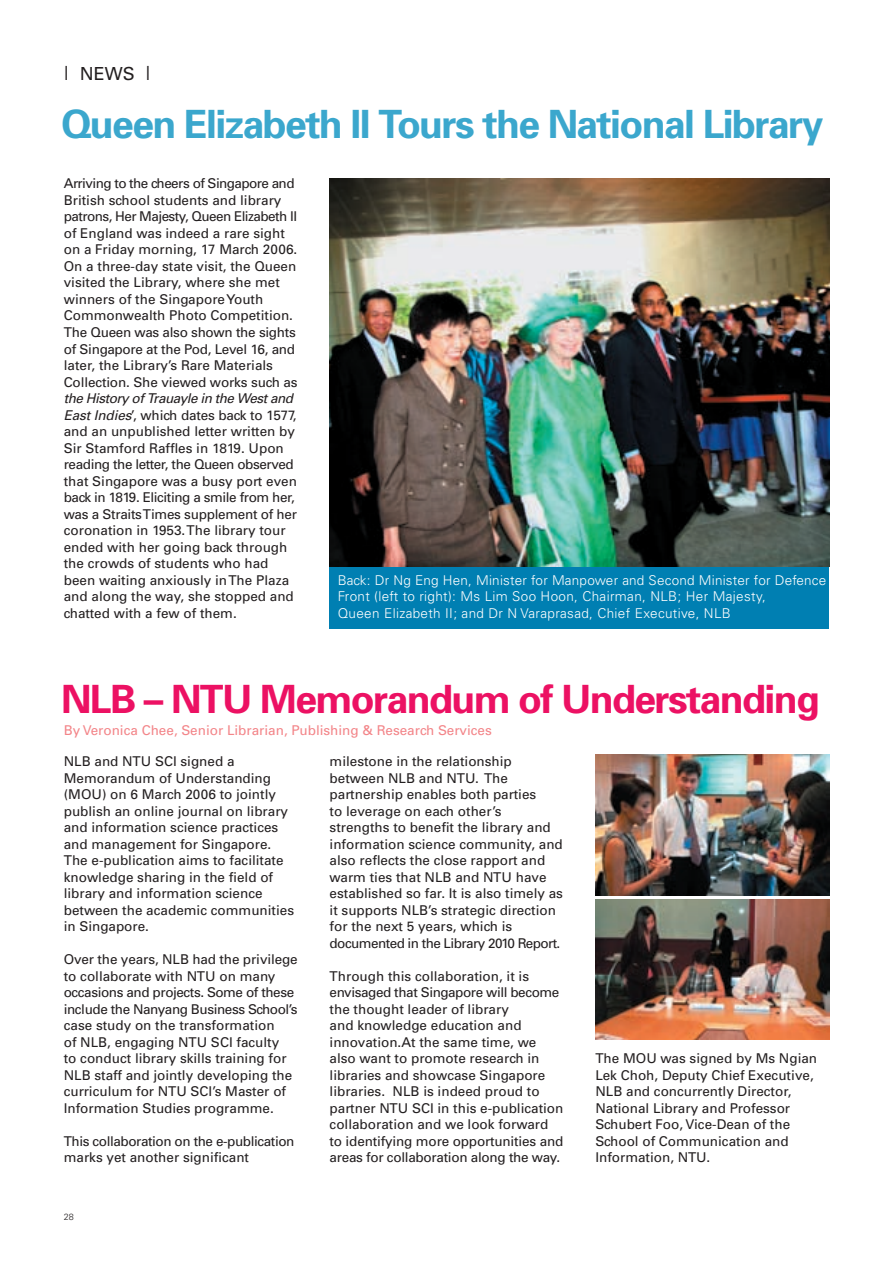
<style>
.page{position:relative;width:895px;height:1263px;background:#fff}
.page>*{position:absolute;margin:0;border:0;box-sizing:border-box;transform-origin:0 0}
.t1{font:700 39px "Univers";letter-spacing:-.04em;color:#3ba7cd}
.t2{font:700 39px "Univers";letter-spacing:-.04em;color:#ec1163}
.t3{font:18px "Univers";color:#231f20}
.t4{font:13.5px/16.5px "Univers";color:#231f20}
.t5{font:300 13.5px/16.5px "Univers";letter-spacing:.025em;color:#fff}
.t6{font:13.5px/16.5px "Univers";letter-spacing:-.03em;color:#231f20}
.t7{font:13.5px "Univers";color:#f38589}
.t8{font:300 9px "Univers";color:#231f20}
.s1{font-size:19.5px}
.s2{font-style:italic}
</style>
<div class="page">
<div style="left:330px;top:179px;width:499px;height:450px;background:#007fb2"></div>
<img style="left:595px;top:899px;width:234px;height:140px">
<img style="left:595px;top:755px;width:234px;height:140px">
<img style="left:330px;top:179px;width:499px;height:388px">
<h2 class="t3" style="left:64px;top:62px;width:88px"><span class="s1">|</span> NEWS <span class="s1">|</span></h2>
<h1 class="t1" style="left:61px;top:99px;width:764px">Queen Elizabeth II Tours the National Library</h1>
<p class="t4" style="left:64px;top:175px;width:235px">Arriving to the cheers of Singapore and British school students and library patrons, Her Majesty, Queen Elizabeth II of England was indeed a rare sight on a Friday morning, 17 March 2006.<br>On a three-day state visit, the Queen visited the Library, where she met winners of the Singapore Youth Commonwealth Photo Competition.<br>The Queen was also shown the sights of Singapore at the Pod, Level 16, and later, the Library’s Rare Materials Collection. She viewed works such as</p>
<p class="t4" style="left:64px;top:390px;width:235px"><span class="s2">the History of Trauayle in the West and East Indies</span>’, which dates back to 1577, and an unpublished letter written by Sir Stamford Raffles in 1819. Upon reading the letter, the Queen observed that Singapore was a busy port even back in 1819. Eliciting a smile from her, was a Straits Times supplement of her coronation in 1953. The library tour ended with her going back through the crowds of students who had been waiting anxiously in The Plaza and along the way, she stopped and chatted with a few of them.</p>
<p class="t5" style="left:338px;top:571px;width:490px">Back: Dr Ng Eng Hen, Minister for Manpower and Second Minister for Defence<br>Front (left to right): Ms Lim Soo Hoon, Chairman, NLB; Her Majesty,<br>Queen Elizabeth II; and Dr N Varaprasad, Chief Executive, NLB</p>
<h1 class="t2" style="left:61px;top:674px;width:760px">NLB – NTU Memorandum of Understanding</h1>
<p class="t7" style="left:64px;top:722px;width:430px">By Veronica Chee, Senior Librarian, Publishing &amp; Research Services</p>
<p class="t4" style="left:64px;top:753px;width:232px">NLB and NTU SCI signed a<br>Memorandum of Understanding (MOU) on 6 March 2006 to jointly publish an online journal on library and information science practices and management for Singapore.<br>The e-publication aims to facilitate knowledge sharing in the field of library and information science between the academic communities in Singapore.</p>
<p class="t4" style="left:64px;top:951px;width:235px">Over the years, NLB had the privilege to collaborate with NTU on many occasions and projects. Some of these include the Nanyang Business School’s case study on the transformation<br>of NLB, engaging NTU SCI faculty<br>to conduct library skills training for NLB staff and jointly developing the curriculum for NTU SCI’s Master of Information Studies programme.</p>
<p class="t6" style="left:64px;top:1132px;width:232px">This collaboration on the e-publication marks yet another significant</p>
<p class="t8" style="left:64px;top:1212px;width:12px">28</p>
<p class="t4" style="left:330px;top:753px;width:235px">milestone in the relationship between NLB and NTU. The partnership enables both parties<br>to leverage on each other’s strengths to benefit the library and information science community, and also reflects the close rapport and warm ties that NLB and NTU have established so far. It is also timely as it supports NLB’s strategic direction for the next 5 years, which is documented in the Library 2010 Report.</p>
<p class="t4" style="left:330px;top:967px;width:235px">Through this collaboration, it is envisaged that Singapore will become the thought leader of library<br>and knowledge education and innovation.At the same time, we also want to promote research in libraries and showcase Singapore libraries. NLB is indeed proud to partner NTU SCI in this e-publication collaboration and we look forward to identifying more opportunities and areas for collaboration along the way.</p>
<p class="t4" style="left:595px;top:1050px;width:223px">The MOU was signed by Ms Ngian<br>Lek Choh, Deputy Chief Executive,<br>NLB and concurrently Director,<br>National Library and Professor<br>Schubert Foo, Vice-Dean of the<br>School of Communication and<br>Information, NTU.</p>
</div>
